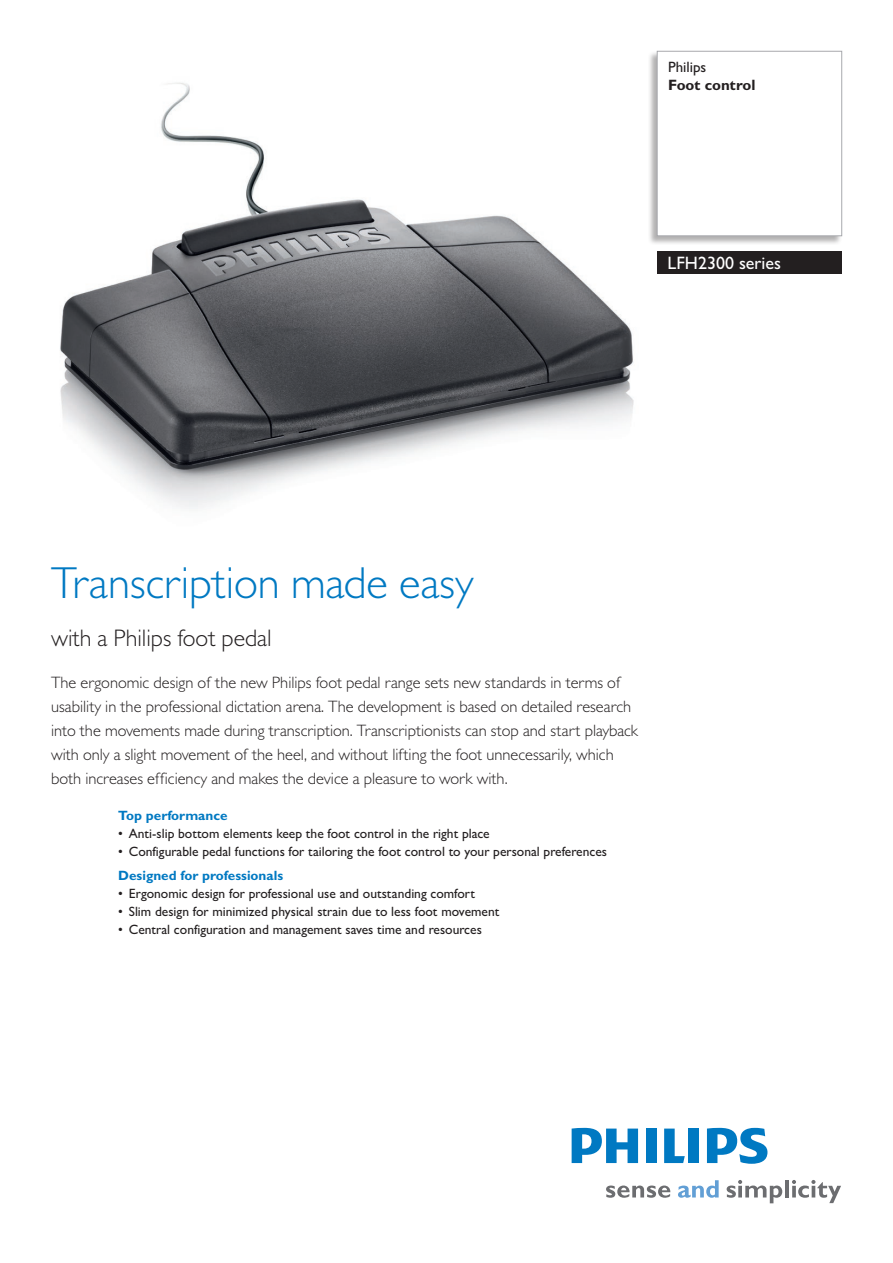
<style>
.page{position:relative;width:893px;height:1263px;background:#fff}
.page>*{position:absolute;margin:0;border:0;box-sizing:border-box;transform-origin:0 0}
.t1{font:300 45px "Gill Sans MT Pro";color:#0079c2}
.t2{font:300 24px "Gill Sans MT Pro";color:#231f20}
.t3{font:500 18px "Gill Sans MT Pro";color:#fff}
.t4{font:300 16.5px/24px "Gill Sans MT Pro";color:#231f20}
.t5{font:700 15px "Gill Sans MT Pro";color:#231f20}
.t6{font:500 15px "Gill Sans MT Pro";color:#231f20}
.t7{font:500 13.5px "Gill Sans MT Pro";color:#231f20}
.t8{font:700 13.5px "Gill Sans MT Pro";color:#0079c2}
</style>
<div class="page">
<svg style="left:606px;top:1185px;width:64px;height:13px"></svg>
<svg style="left:727px;top:1180px;width:55px;height:23px"></svg>
<hr style="left:785px;top:1180px;width:4px;height:17px;background:#6c6d70">
<svg style="left:792px;top:1180px;width:49px;height:23px"></svg>
<svg style="left:678px;top:1180px;width:41px;height:18px"></svg>
<svg style="left:664px;top:1128px;width:21px;height:35px"></svg>
<div style="left:646px;top:1128px;width:10px;height:35px;background:#0079c2"></div>
<div style="left:688px;top:1128px;width:11px;height:35px;background:#0079c2"></div>
<svg style="left:707px;top:1128px;width:60px;height:36px"></svg>
<svg style="left:572px;top:1128px;width:66px;height:35px"></svg>
<img style="left:60px;top:82px;width:574px;height:427px">
<div style="left:648px;top:51px;width:194px;height:194px;background:#231f20;opacity:.35"></div>
<div style="left:657px;top:51px;width:185px;height:185px;background:#fff"></div>
<div style="left:657px;top:51px;width:185px;height:185px;border:1px solid #a8a9ad"></div>
<div style="left:657px;top:251px;width:185px;height:23px;background:#231f20"></div>
<p class="t6" style="left:668px;top:58px;width:40px">Philips</p>
<p class="t5" style="left:668px;top:76px;width:89px">Foot control</p>
<p class="t3" style="left:668px;top:252px;width:115px">LFH2300 series</p>
<h1 class="t1" style="left:51px;top:556px;width:424px">Transcription made easy</h1>
<h2 class="t2" style="left:51px;top:623px;width:222px">with a Philips foot pedal</h2>
<p class="t4" style="left:51px;top:670px;width:589px">The ergonomic design of the new Philips foot pedal range sets new standards in terms of usability in the professional dictation arena. The development is based on detailed research into the movements made during transcription. Transcriptionists can stop and start playback with only a slight movement of the heel, and without lifting the foot unnecessarily, which both increases efficiency and makes the device a pleasure to work with.</p>
<p class="t8" style="left:118px;top:807px;width:111px">Top performance</p>
<p class="t7" style="left:118px;top:825px;width:373px">• Anti-slip bottom elements keep the foot control in the right place</p>
<p class="t7" style="left:118px;top:843px;width:490px">• Configurable pedal functions for tailoring the foot control to your personal preferences</p>
<p class="t8" style="left:118px;top:867px;width:166px">Designed for professionals</p>
<p class="t7" style="left:118px;top:885px;width:358px">• Ergonomic design for professional use and outstanding comfort</p>
<p class="t7" style="left:118px;top:903px;width:383px">• Slim design for minimized physical strain due to less foot movement</p>
<p class="t7" style="left:118px;top:921px;width:365px">• Central configuration and management saves time and resources</p>
</div>
